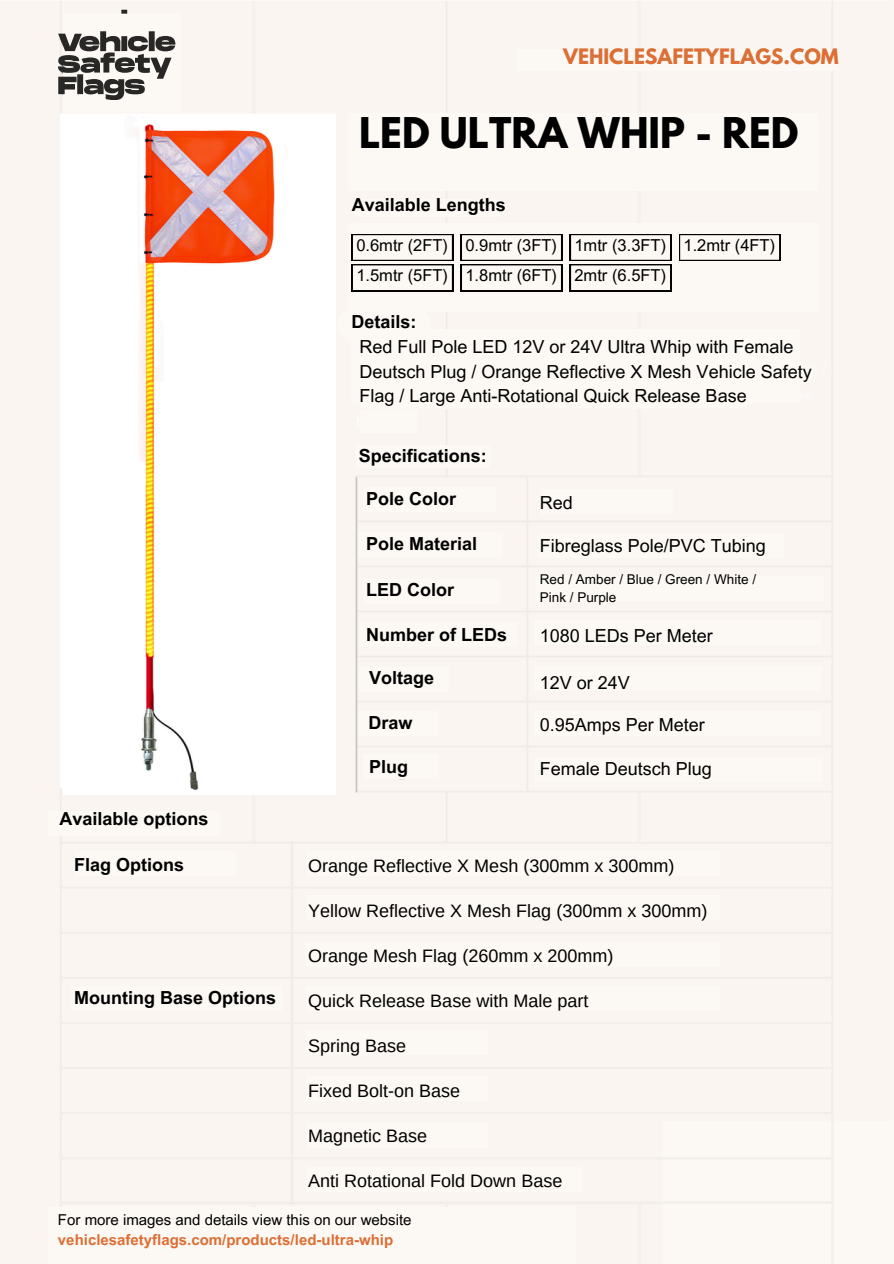
<style>
.page{position:relative;width:894px;height:1264px;background:#fff}
.page>*{position:absolute;margin:0;border:0;box-sizing:border-box;transform-origin:0 0}
.t1{font:700 37.5px "League Spartan";color:#000}
.t2{font:700 18.9px "League Spartan";color:#db6f36}
.t3{font:18px/24.8px "Arial MT Pro";color:#000}
.t4{font:18px "Arimo";color:#000}
.t5{font:700 18px "Arial MT Pro";color:#000}
.t6{font:16.5px "Arial MT Pro";color:#000}
.t7{font:700 15px/20.2px "Arial MT Pro";color:#db6f36}
.t8{font:13.5px "Arial MT Pro";color:#000}
.s1{font-weight:400;color:#000}
</style>
<div class="page">
<div style="left:348px;top:223px;width:470px;height:88px;background:#fcf8f3"></div>
<div style="left:363px;top:487px;width:132px;height:24px;background:#fcf8f3"></div>
<div style="left:358px;top:532px;width:145px;height:24px;background:#fcf8f3"></div>
<div style="left:363px;top:579px;width:137px;height:25px;background:#fcf8f3"></div>
<div style="left:360px;top:622px;width:157px;height:25px;background:#fcf8f3"></div>
<div style="left:359px;top:667px;width:89px;height:24px;background:#fcf8f3"></div>
<div style="left:358px;top:711px;width:80px;height:24px;background:#fcf8f3"></div>
<div style="left:363px;top:754px;width:75px;height:24px;background:#fcf8f3"></div>
<div style="left:48px;top:810px;width:171px;height:25px;background:#fcf8f3"></div>
<div style="left:74px;top:851px;width:161px;height:25px;background:#fcf8f3"></div>
<div style="left:71px;top:986px;width:210px;height:25px;background:#fcf8f3"></div>
<div style="left:306px;top:851px;width:414px;height:25px;background:#fcf8f3"></div>
<div style="left:306px;top:895px;width:414px;height:25px;background:#fcf8f3"></div>
<div style="left:306px;top:942px;width:414px;height:24px;background:#fcf8f3"></div>
<div style="left:306px;top:986px;width:414px;height:24px;background:#fcf8f3"></div>
<div style="left:306px;top:1029px;width:181px;height:25px;background:#fcf8f3"></div>
<div style="left:306px;top:1075px;width:181px;height:25px;background:#fcf8f3"></div>
<div style="left:306px;top:1122px;width:181px;height:25px;background:#fcf8f3"></div>
<div style="left:306px;top:1167px;width:276px;height:25px;background:#fcf8f3"></div>
<div style="left:517px;top:49px;width:321px;height:22px;background:#fcf8f3"></div>
<div style="left:348px;top:113px;width:470px;height:77px;background:#fcf8f3"></div>
<div style="left:355px;top:445px;width:135px;height:23px;background:#fcf8f3"></div>
<div style="left:48px;top:1207px;width:527px;height:56px;background:#fcf8f3"></div>
<div style="left:63px;top:13px;width:119px;height:98px;background:#fcf8f3"></div>
<svg style="left:58px;top:10px;width:117px;height:90px"></svg>
<svg style="left:352px;top:234px;width:101px;height:57px"></svg>
<svg style="left:461px;top:234px;width:101px;height:57px"></svg>
<svg style="left:569px;top:234px;width:102px;height:57px"></svg>
<svg style="left:679px;top:234px;width:101px;height:27px"></svg>
<div style="left:337px;top:309px;width:476px;height:100px;background:#fcf8f3"></div>
<div style="left:352px;top:199px;width:153px;height:18px;background:#fcf8f3;border-radius:9px"></div>
<div style="left:539px;top:489px;width:133px;height:24px;background:#fcf8f3"></div>
<div style="left:537px;top:532px;width:246px;height:25px;background:#fcf8f3"></div>
<div style="left:535px;top:576px;width:288px;height:25px;background:#fcf8f3"></div>
<div style="left:533px;top:620px;width:288px;height:24px;background:#fcf8f3"></div>
<div style="left:534px;top:665px;width:287px;height:25px;background:#fcf8f3"></div>
<div style="left:534px;top:711px;width:287px;height:25px;background:#fcf8f3"></div>
<div style="left:534px;top:757px;width:288px;height:25px;background:#fcf8f3"></div>
<div style="left:360px;top:410px;width:56px;height:23px;background:#fcf8f3"></div>
<img style="left:124px;top:116px;width:164px;height:675px">
<div style="left:663px;top:1120px;width:230px;height:143px;background:#fcf8f3"></div>
<hr style="left:59px;top:1201px;width:772px;height:2px;background:#f2eeea">
<hr style="left:59px;top:1157px;width:773px;height:2px;background:#f2eeea">
<hr style="left:831px;top:1111px;width:2px;height:152px;background:#f2eeea">
<hr style="left:291px;top:842px;width:2px;height:360px;background:#f2eeea">
<h3 class="t2" style="left:563px;top:47px;width:277px">VEHICLESAFETYFLAGS.COM</h3>
<p class="t1" style="left:359px;top:114px;width:441px">LED ULTRA WHIP - RED</p>
<h3 class="t5" style="left:352px;top:198px;width:155px">Available Lengths</h3>
<h3 class="t6" style="left:356px;top:239px;width:93px">0.6mtr (2FT)</h3>
<h3 class="t6" style="left:465px;top:239px;width:93px">0.9mtr (3FT)</h3>
<h3 class="t6" style="left:574px;top:239px;width:93px">1mtr (3.3FT)</h3>
<h3 class="t6" style="left:574px;top:269px;width:93px">2mtr (6.5FT)</h3>
<h3 class="t6" style="left:356px;top:269px;width:93px">1.5mtr (5FT)</h3>
<h4 class="t6" style="left:465px;top:269px;width:93px">1.8mtr (6FT)</h4>
<h3 class="t6" style="left:683px;top:239px;width:93px">1.2mtr (4FT)</h3>
<h2 class="t5" style="left:351px;top:315px;width:66px">Details:</h2>
<h1 class="t3" style="left:359px;top:336px;width:453px">Red Full Pole LED 12V or 24V Ultra Whip with Female<br>Deutsch Plug / Orange Reflective X Mesh Vehicle Safety<br>Flag / Large Anti-Rotational Quick Release Base</h1>
<h5 class="t5" style="left:59px;top:811px;width:150px">Available options</h5>
<h3 class="t5" style="left:74px;top:857px;width:111px">Flag Options</h3>
<h4 class="t5" style="left:74px;top:990px;width:203px">Mounting Base Options</h4>
<h3 class="t5" style="left:358px;top:449px;width:129px">Specifications:</h3>
<h5 class="t5" style="left:366px;top:491px;width:91px">Pole Color</h5>
<h5 class="t5" style="left:366px;top:537px;width:112px">Pole Material</h5>
<h5 class="t5" style="left:366px;top:582px;width:89px">LED Color</h5>
<h5 class="t5" style="left:366px;top:628px;width:142px">Number of LEDs</h5>
<h5 class="t5" style="left:369px;top:671px;width:66px">Voltage</h5>
<h4 class="t5" style="left:368px;top:716px;width:45px">Draw</h4>
<h5 class="t5" style="left:369px;top:760px;width:40px">Plug</h5>
<p class="t3" style="left:539px;top:492px;width:34px">Red</p>
<p class="t3" style="left:539px;top:535px;width:227px">Fibreglass Pole/PVC Tubing</p>
<h3 class="t8" style="left:539px;top:574px;width:218px">Red / Amber / Blue / Green / White /</h3>
<h5 class="t8" style="left:539px;top:592px;width:78px">Pink / Purple</h5>
<h4 class="t3" style="left:539px;top:625px;width:174px">1080 LEDs Per Meter</h4>
<h4 class="t3" style="left:539px;top:672px;width:91px">12V or 24V</h4>
<h4 class="t3" style="left:539px;top:715px;width:166px">0.95Amps Per Meter</h4>
<h4 class="t3" style="left:539px;top:758px;width:173px">Female Deutsch Plug</h4>
<h4 class="t4" style="left:308px;top:856px;width:367px">Orange Reflective X Mesh (300mm x 300mm)</h4>
<h4 class="t4" style="left:308px;top:901px;width:400px">Yellow Reflective X Mesh Flag (300mm x 300mm)</h4>
<h4 class="t4" style="left:308px;top:946px;width:306px">Orange Mesh Flag (260mm x 200mm)</h4>
<h4 class="t4" style="left:308px;top:991px;width:281px">Quick Release Base with Male part</h4>
<h4 class="t4" style="left:308px;top:1036px;width:99px">Spring Base</h4>
<h4 class="t4" style="left:308px;top:1081px;width:153px">Fixed Bolt-on Base</h4>
<h4 class="t4" style="left:308px;top:1126px;width:120px">Magnetic Base</h4>
<h4 class="t4" style="left:308px;top:1171px;width:255px">Anti Rotational Fold Down Base</h4>
<h3 class="t7" style="left:58px;top:1211px;width:355px"><span class="s1">For more images and details view this on our website </span>vehiclesafetyflags.com/products/led-ultra-whip</h3>
</div>
